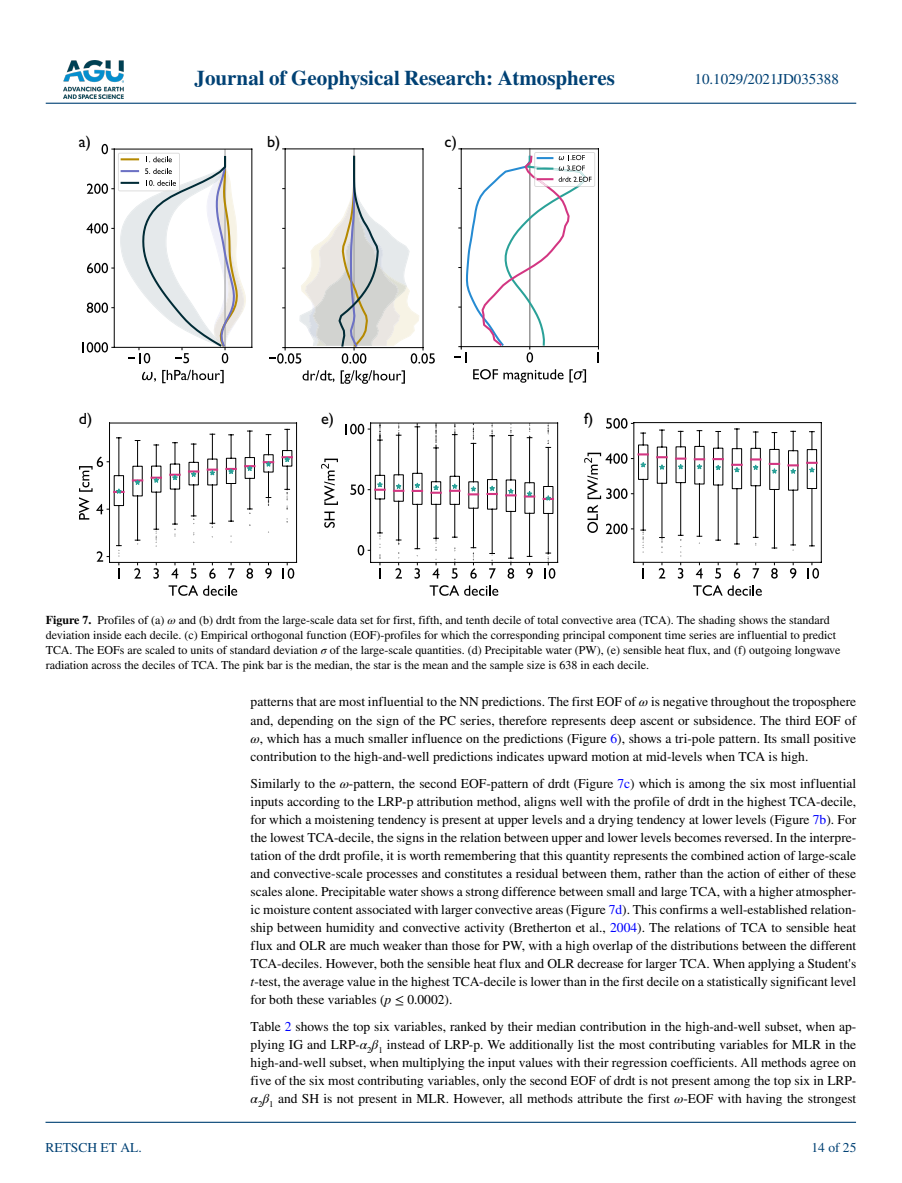
<style>
.page{position:relative;width:902px;height:1183px;background:#fff}
.page>*{position:absolute;margin:0;border:0;box-sizing:border-box;transform-origin:0 0}
.t1{font:700 21px "STIX";color:#004174}
.t2{font:16.2px "Gill Sans";color:#000}
.t3{font:15px "STIX";color:#004174}
.t4{font:13.5px/18px "STIX";color:#000;text-align:justify}
.t5{font:13.5px "STIX";color:#004174}
.t6{font:12px/15px "STIX";color:#000}
.s1{font-weight:700}
.s2{font-style:italic}
.s3{color:#00f}
</style>
<div class="page">
<img style="left:63px;top:60px;width:60px;height:39px">
<hr style="left:46px;top:103px;width:810px;height:1px;background:#004174">
<hr style="left:45px;top:1121px;width:810px;height:1px;background:#004174">
<svg style="left:473px;top:369px;width:90px;height:13px"></svg>
<svg style="left:569px;top:369px;width:17px;height:13px"></svg>
<svg style="left:454px;top:148px;width:145px;height:214px"></svg>
<svg style="left:162px;top:370px;width:62px;height:13px"></svg>
<svg style="left:142px;top:372px;width:14px;height:9px"></svg>
<hr style="left:251px;top:149px;width:1px;height:198px;background:#000">
<hr style="left:114px;top:347px;width:138px;height:1px;background:#000">
<hr style="left:114px;top:149px;width:138px;height:1px;background:#000">
<svg style="left:82px;top:144px;width:164px;height:219px"></svg>
<hr style="left:353px;top:149px;width:1px;height:198px;background:#a9a9a9">
<svg style="left:302px;top:370px;width:32px;height:12px"></svg>
<svg style="left:340px;top:370px;width:65px;height:14px"></svg>
<svg style="left:269px;top:155px;width:166px;height:208px"></svg>
<hr style="left:285px;top:149px;width:1px;height:198px;background:#000">
<hr style="left:422px;top:149px;width:1px;height:198px;background:#000">
<hr style="left:285px;top:347px;width:138px;height:1px;background:#000">
<hr style="left:285px;top:148px;width:138px;height:1px;background:#000">
<svg style="left:414px;top:563px;width:6px;height:15px"></svg>
<svg style="left:429px;top:585px;width:69px;height:10px"></svg>
<svg style="left:324px;top:511px;width:11px;height:16px"></svg>
<svg style="left:321px;top:458px;width:17px;height:47px"></svg>
<svg style="left:395px;top:552px;width:7px;height:26px"></svg>
<svg style="left:432px;top:558px;width:7px;height:20px"></svg>
<svg style="left:451px;top:558px;width:6px;height:20px"></svg>
<svg style="left:345px;top:423px;width:40px;height:155px"></svg>
<svg style="left:393px;top:423px;width:11px;height:122px"></svg>
<svg style="left:412px;top:423px;width:11px;height:133px"></svg>
<svg style="left:430px;top:423px;width:11px;height:128px"></svg>
<svg style="left:449px;top:423px;width:11px;height:115px"></svg>
<svg style="left:468px;top:423px;width:11px;height:155px"></svg>
<svg style="left:486px;top:423px;width:11px;height:155px"></svg>
<svg style="left:505px;top:423px;width:11px;height:155px"></svg>
<svg style="left:524px;top:423px;width:11px;height:155px"></svg>
<svg style="left:542px;top:423px;width:13px;height:155px"></svg>
<hr style="left:370px;top:423px;width:1px;height:139px;background:#000">
<hr style="left:557px;top:423px;width:1px;height:139px;background:#000">
<hr style="left:370px;top:562px;width:187px;height:1px;background:#000">
<hr style="left:370px;top:422px;width:187px;height:1px;background:#000">
<svg style="left:642px;top:563px;width:2px;height:15px"></svg>
<svg style="left:658px;top:563px;width:7px;height:15px"></svg>
<svg style="left:695px;top:563px;width:7px;height:15px"></svg>
<svg style="left:715px;top:563px;width:6px;height:15px"></svg>
<svg style="left:733px;top:563px;width:7px;height:15px"></svg>
<svg style="left:752px;top:563px;width:7px;height:15px"></svg>
<svg style="left:771px;top:563px;width:6px;height:15px"></svg>
<svg style="left:790px;top:563px;width:6px;height:15px"></svg>
<svg style="left:807px;top:563px;width:12px;height:15px"></svg>
<svg style="left:693px;top:585px;width:68px;height:10px"></svg>
<svg style="left:584px;top:418px;width:64px;height:135px"></svg>
<svg style="left:656px;top:429px;width:11px;height:124px"></svg>
<svg style="left:675px;top:430px;width:11px;height:148px"></svg>
<svg style="left:693px;top:430px;width:12px;height:114px"></svg>
<svg style="left:712px;top:428px;width:49px;height:118px"></svg>
<svg style="left:768px;top:430px;width:30px;height:121px"></svg>
<svg style="left:806px;top:431px;width:11px;height:115px"></svg>
<hr style="left:633px;top:422px;width:1px;height:140px;background:#000">
<hr style="left:820px;top:422px;width:1px;height:140px;background:#000">
<hr style="left:633px;top:562px;width:188px;height:1px;background:#000">
<hr style="left:633px;top:422px;width:188px;height:1px;background:#000">
<svg style="left:134px;top:563px;width:7px;height:15px"></svg>
<svg style="left:153px;top:563px;width:6px;height:15px"></svg>
<svg style="left:171px;top:563px;width:7px;height:15px"></svg>
<svg style="left:191px;top:563px;width:5px;height:15px"></svg>
<svg style="left:209px;top:563px;width:7px;height:15px"></svg>
<svg style="left:228px;top:563px;width:7px;height:15px"></svg>
<svg style="left:246px;top:563px;width:7px;height:15px"></svg>
<svg style="left:265px;top:563px;width:7px;height:15px"></svg>
<svg style="left:283px;top:563px;width:11px;height:15px"></svg>
<svg style="left:168px;top:585px;width:69px;height:10px"></svg>
<svg style="left:79px;top:437px;width:45px;height:141px"></svg>
<svg style="left:132px;top:440px;width:11px;height:105px"></svg>
<svg style="left:151px;top:444px;width:11px;height:103px"></svg>
<svg style="left:169px;top:442px;width:11px;height:95px"></svg>
<svg style="left:188px;top:443px;width:11px;height:81px"></svg>
<svg style="left:207px;top:433px;width:11px;height:95px"></svg>
<svg style="left:225px;top:434px;width:11px;height:88px"></svg>
<svg style="left:244px;top:430px;width:11px;height:84px"></svg>
<svg style="left:263px;top:434px;width:11px;height:72px"></svg>
<svg style="left:282px;top:428px;width:11px;height:82px"></svg>
<hr style="left:109px;top:423px;width:1px;height:139px;background:#000">
<hr style="left:296px;top:423px;width:1px;height:139px;background:#000">
<hr style="left:109px;top:562px;width:187px;height:1px;background:#000">
<hr style="left:109px;top:422px;width:187px;height:1px;background:#000">
<h1 class="t1" style="left:194px;top:66px;width:422px">Journal of Geophysical Research: Atmospheres</h1>
<p class="t2" style="left:79px;top:132px;width:14px">a)</p>
<p class="t2" style="left:267px;top:132px;width:15px">b)</p>
<p class="t2" style="left:444px;top:132px;width:14px">c)</p>
<p class="t3" style="left:694px;top:69px;width:146px">10.1029/2021JD035388</p>
<p class="t2" style="left:79px;top:409px;width:15px">d)</p>
<p class="t2" style="left:321px;top:409px;width:14px">e)</p>
<p class="t2" style="left:584px;top:409px;width:11px">f)</p>
<p class="t6" style="left:46px;top:613px;width:796px"><span class="s1">Figure 7.</span> Profiles of (a) <span class="s2">ω</span> and (b) drdt from the large-scale data set for first, fifth, and tenth decile of total convective area (TCA). The shading shows the standard deviation inside each decile. (c) Empirical orthogonal function (EOF)-profiles for which the corresponding principal component time series are influential to predict TCA. The EOFs are scaled to units of standard deviation <span class="s2">σ</span> of the large-scale quantities. (d) Precipitable water (PW), (e) sensible heat flux, and (f) outgoing longwave radiation across the deciles of TCA. The pink bar is the median, the star is the mean and the sample size is 638 in each decile.</p>
<p class="t5" style="left:45px;top:1138px;width:98px">RETSCH ET AL.</p>
<p class="t4" style="left:250px;top:693px;width:607px">patterns that are most influential to the NN predictions. The first EOF of <span class="s2">ω</span> is negative throughout the troposphere and, depending on the sign of the PC series, therefore represents deep ascent or subsidence. The third EOF of <span class="s2">ω</span>, which has a much smaller influence on the predictions (Figure <span class="s3">6</span>), shows a tri-pole pattern. Its small positive contribution to the high-and-well predictions indicates upward motion at mid-levels when TCA is high.</p>
<p class="t4" style="left:250px;top:774px;width:607px">Similarly to the <span class="s2">ω</span>-pattern, the second EOF-pattern of drdt (Figure <span class="s3">7c</span>) which is among the six most influential inputs according to the LRP-p attribution method, aligns well with the profile of drdt in the highest TCA-decile, for which a moistening tendency is present at upper levels and a drying tendency at lower levels (Figure <span class="s3">7b</span>). For the lowest TCA-decile, the signs in the relation between upper and lower levels becomes reversed. In the interpre&shy;tation of the drdt profile, it is worth remembering that this quantity represents the combined action of large-scale and convective-scale processes and constitutes a residual between them, rather than the action of either of these scales alone. Precipitable water shows a strong difference between small and large TCA, with a higher atmospher&shy;ic moisture content associated with larger convective areas (Figure <span class="s3">7d</span>). This confirms a well-established relation&shy;ship between humidity and convective activity (Bretherton et al., <span class="s3">2004</span>). The relations of TCA to sensible heat flux and OLR are much weaker than those for PW, with a high overlap of the distributions between the different TCA-deciles. However, both the sensible heat flux and OLR decrease for larger TCA. When applying a Student's <span class="s2">t</span>-test, the average value in the highest TCA-decile is lower than in the first decile on a statistically significant level for both these variables (<span class="s2">p</span> ≤ 0.0002).</p>
<p class="t4" style="left:250px;top:1017px;width:607px">Table <span class="s3">2</span> shows the top six variables, ranked by their median contribution in the high-and-well subset, when ap&shy;plying IG and LRP-<span class="s2">α</span><sub>2</sub><span class="s2">β</span><sub>1</sub> instead of LRP-p. We additionally list the most contributing variables for MLR in the high-and-well subset, when multiplying the input values with their regression coefficients. All methods agree on five of the six most contributing variables, only the second EOF of drdt is not present among the top six in LRP&shy;<span class="s2">α</span><sub>2</sub><span class="s2">β</span><sub>1</sub> and SH is not present in MLR. However, all methods attribute the first <span class="s2">ω</span>-EOF with having the strongest</p>
<p class="t5" style="left:811px;top:1138px;width:46px">14 of 25</p>
</div>
